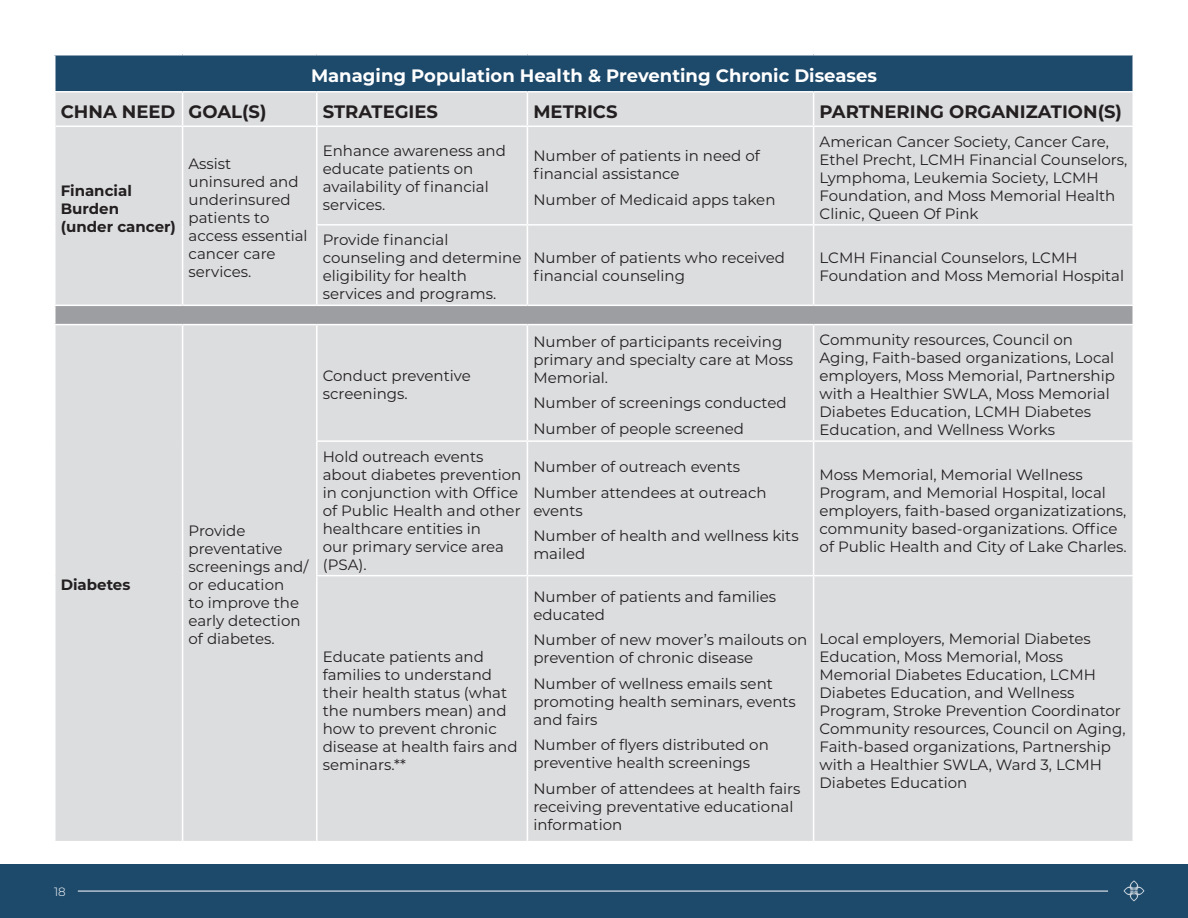
<style>
.page{position:relative;width:1188px;height:918px;background:#fff}
.page>*{position:absolute;margin:0;border:0;box-sizing:border-box;transform-origin:0 0}
.t1{font:700 18px "Montserrat";color:#231f20}
.t2{font:700 18px "Montserrat";color:#fff}
.t3{font:15px/18px "Montserrat";color:#231f20}
.t4{font:700 15px/18px "Montserrat";color:#231f20}
.t5{font:300 12px "Montserrat";color:#fff}
</style>
<div class="page">
<div style="left:0;top:864px;width:1188px;height:54px;background:#1d496b"></div>
<hr style="left:78px;top:891px;width:1030px;height:1px;background:#fff">
<svg style="left:1124px;top:880px;width:20px;height:21px"></svg>
<div style="left:55px;top:55px;width:1078px;height:37px;background:#1d496b"></div>
<div style="left:56px;top:93px;width:1076px;height:748px;background:#dcdddf"></div>
<div style="left:55px;top:305px;width:1078px;height:20px;background:#9c9ea1"></div>
<hr style="left:54px;top:54px;width:129px;height:2px;background:#fff">
<hr style="left:54px;top:56px;width:2px;height:35px;background:#fff">
<hr style="left:183px;top:54px;width:134px;height:2px;background:#fff">
<hr style="left:317px;top:54px;width:210px;height:2px;background:#fff">
<hr style="left:527px;top:54px;width:287px;height:2px;background:#fff">
<hr style="left:814px;top:54px;width:320px;height:2px;background:#fff">
<hr style="left:54px;top:91px;width:129px;height:2px;background:#fff">
<hr style="left:1132px;top:56px;width:2px;height:35px;background:#fff">
<hr style="left:183px;top:91px;width:134px;height:2px;background:#fff">
<hr style="left:182px;top:93px;width:1px;height:33px;background:#fff">
<hr style="left:317px;top:91px;width:210px;height:2px;background:#fff">
<hr style="left:527px;top:91px;width:287px;height:2px;background:#fff">
<hr style="left:814px;top:91px;width:320px;height:2px;background:#fff">
<hr style="left:183px;top:126px;width:134px;height:1px;background:#fff">
<hr style="left:182px;top:127px;width:1px;height:98px;background:#fff">
<hr style="left:317px;top:126px;width:210px;height:1px;background:#fff">
<hr style="left:527px;top:126px;width:287px;height:1px;background:#fff">
<hr style="left:814px;top:126px;width:320px;height:1px;background:#fff">
<hr style="left:182px;top:225px;width:1px;height:80px;background:#fff">
<hr style="left:182px;top:325px;width:1px;height:116px;background:#fff">
<hr style="left:182px;top:441px;width:1px;height:135px;background:#fff">
<hr style="left:182px;top:576px;width:1px;height:265px;background:#fff">
<hr style="left:316px;top:93px;width:2px;height:33px;background:#fff">
<hr style="left:527px;top:93px;width:1px;height:33px;background:#fff">
<hr style="left:813px;top:93px;width:1px;height:33px;background:#fff">
<hr style="left:316px;top:127px;width:2px;height:97px;background:#fff">
<hr style="left:527px;top:127px;width:1px;height:97px;background:#fff">
<hr style="left:813px;top:127px;width:1px;height:97px;background:#fff">
<hr style="left:316px;top:226px;width:2px;height:79px;background:#fff">
<hr style="left:527px;top:226px;width:1px;height:79px;background:#fff">
<hr style="left:813px;top:226px;width:1px;height:79px;background:#fff">
<hr style="left:316px;top:325px;width:2px;height:115px;background:#fff">
<hr style="left:527px;top:325px;width:1px;height:115px;background:#fff">
<hr style="left:813px;top:325px;width:1px;height:115px;background:#fff">
<hr style="left:316px;top:442px;width:2px;height:133px;background:#fff">
<hr style="left:527px;top:442px;width:1px;height:133px;background:#fff">
<hr style="left:813px;top:442px;width:1px;height:133px;background:#fff">
<hr style="left:316px;top:576px;width:2px;height:265px;background:#fff">
<hr style="left:527px;top:576px;width:1px;height:265px;background:#fff">
<hr style="left:813px;top:576px;width:1px;height:265px;background:#fff">
<hr style="left:56px;top:126px;width:127px;height:1px;background:#fff">
<hr style="left:316px;top:224px;width:211px;height:2px;background:#fff">
<hr style="left:316px;top:440px;width:211px;height:2px;background:#fff">
<hr style="left:316px;top:575px;width:211px;height:1px;background:#fff">
<hr style="left:527px;top:224px;width:287px;height:2px;background:#fff">
<hr style="left:527px;top:440px;width:287px;height:2px;background:#fff">
<hr style="left:527px;top:575px;width:287px;height:1px;background:#fff">
<hr style="left:814px;top:224px;width:320px;height:2px;background:#fff">
<hr style="left:814px;top:440px;width:320px;height:2px;background:#fff">
<hr style="left:814px;top:575px;width:320px;height:1px;background:#fff">
<svg style="left:54px;top:306px;width:2px;height:18px"></svg>
<hr style="left:54px;top:305px;width:129px;height:1px;background:#fff">
<hr style="left:183px;top:305px;width:134px;height:1px;background:#fff">
<hr style="left:317px;top:305px;width:210px;height:1px;background:#fff">
<hr style="left:527px;top:305px;width:287px;height:1px;background:#fff">
<hr style="left:814px;top:305px;width:320px;height:1px;background:#fff">
<svg style="left:1132px;top:306px;width:1px;height:18px"></svg>
<hr style="left:54px;top:324px;width:129px;height:1px;background:#fff">
<hr style="left:183px;top:324px;width:134px;height:1px;background:#fff">
<hr style="left:317px;top:324px;width:210px;height:1px;background:#fff">
<hr style="left:527px;top:324px;width:287px;height:1px;background:#fff">
<hr style="left:814px;top:324px;width:320px;height:1px;background:#fff">
<p class="t2" style="left:311px;top:63px;width:567px">Managing Population Health &amp; Preventing Chronic Diseases</p>
<p class="t1" style="left:61px;top:98px;width:116px">CHNA NEED</p>
<p class="t1" style="left:189px;top:98px;width:79px">GOAL(S)</p>
<p class="t1" style="left:323px;top:98px;width:117px">STRATEGIES</p>
<p class="t1" style="left:533px;top:98px;width:86px">METRICS</p>
<p class="t1" style="left:820px;top:98px;width:304px">PARTNERING ORGANIZATION(S)</p>
<p class="t4" style="left:61px;top:181px;width:73px">Financial<br>Burden</p>
<p class="t4" style="left:61px;top:217px;width:117px">(under cancer)</p>
<p class="t3" style="left:189px;top:154px;width:121px">Assist uninsured and underinsured patients to access essential cancer care services.</p>
<p class="t4" style="left:61px;top:575px;width:71px">Diabetes</p>
<p class="t3" style="left:189px;top:522px;width:121px">Provide preventative screenings and/ or education<br>to improve the early detection of diabetes.</p>
<p class="t3" style="left:323px;top:141px;width:185px">Enhance awareness and educate patients on availability of financial services.</p>
<p class="t3" style="left:533px;top:146px;width:228px">Number of patients in need of financial assistance</p>
<p class="t3" style="left:533px;top:190px;width:244px">Number of Medicaid apps taken</p>
<p class="t3" style="left:820px;top:132px;width:309px">American Cancer Society, Cancer Care, Ethel Precht, LCMH Financial Counselors, Lymphoma, Leukemia Society, LCMH Foundation, and Moss Memorial Health Clinic, Queen Of Pink</p>
<p class="t3" style="left:323px;top:230px;width:200px">Provide financial counseling and determine eligibility for health services and programs.</p>
<p class="t3" style="left:323px;top:366px;width:149px">Conduct preventive screenings.</p>
<p class="t3" style="left:533px;top:248px;width:253px">Number of patients who received financial counseling</p>
<p class="t3" style="left:820px;top:248px;width:306px">LCMH Financial Counselors, LCMH<br>Foundation and Moss Memorial Hospital</p>
<p class="t3" style="left:533px;top:332px;width:261px">Number of participants receiving primary and specialty care at Moss<br>Memorial.</p>
<p class="t3" style="left:533px;top:393px;width:255px">Number of screenings conducted</p>
<p class="t3" style="left:533px;top:419px;width:212px">Number of people screened</p>
<p class="t3" style="left:820px;top:330px;width:297px">Community resources, Council on Aging, Faith-based organizations, Local employers, Moss Memorial, Partnership with a Healthier SWLA, Moss Memorial Diabetes Education, LCMH Diabetes Education, and Wellness Works</p>
<p class="t3" style="left:323px;top:447px;width:200px">Hold outreach events about diabetes prevention in conjunction with Office of Public Health and other healthcare entities in<br>our primary service area (PSA).</p>
<p class="t3" style="left:533px;top:457px;width:208px">Number of outreach events</p>
<p class="t3" style="left:533px;top:483px;width:235px">Number attendees at outreach events</p>
<p class="t3" style="left:533px;top:526px;width:267px">Number of health and wellness kits mailed</p>
<p class="t3" style="left:323px;top:647px;width:196px">Educate patients and families to understand their health status (what the numbers mean) and how to prevent chronic disease at health fairs and seminars.**</p>
<p class="t3" style="left:533px;top:587px;width:244px">Number of patients and families educated</p>
<p class="t3" style="left:533px;top:631px;width:276px">Number of new mover’s mailouts on prevention of chronic disease</p>
<p class="t3" style="left:533px;top:674px;width:264px">Number of wellness emails sent promoting health seminars, events and fairs</p>
<p class="t3" style="left:533px;top:736px;width:237px">Number of flyers distributed on preventive health screenings</p>
<p class="t3" style="left:533px;top:779px;width:269px">Number of attendees at health fairs receiving preventative educational information</p>
<p class="t3" style="left:820px;top:465px;width:309px">Moss Memorial, Memorial Wellness Program, and Memorial Hospital, local employers, faith-based organizatizations, community based-organizations. Office of Public Health and City of Lake Charles.</p>
<p class="t3" style="left:820px;top:629px;width:303px">Local employers, Memorial Diabetes Education, Moss Memorial, Moss Memorial Diabetes Education, LCMH Diabetes Education, and Wellness Program, Stroke Prevention Coordinator</p>
<p class="t3" style="left:820px;top:719px;width:308px">Community resources, Council on Aging, Faith-based organizations, Partnership with a Healthier SWLA, Ward 3, LCMH Diabetes Education</p>
<p class="t5" style="left:54px;top:884px;width:13px">18</p>
</div>
